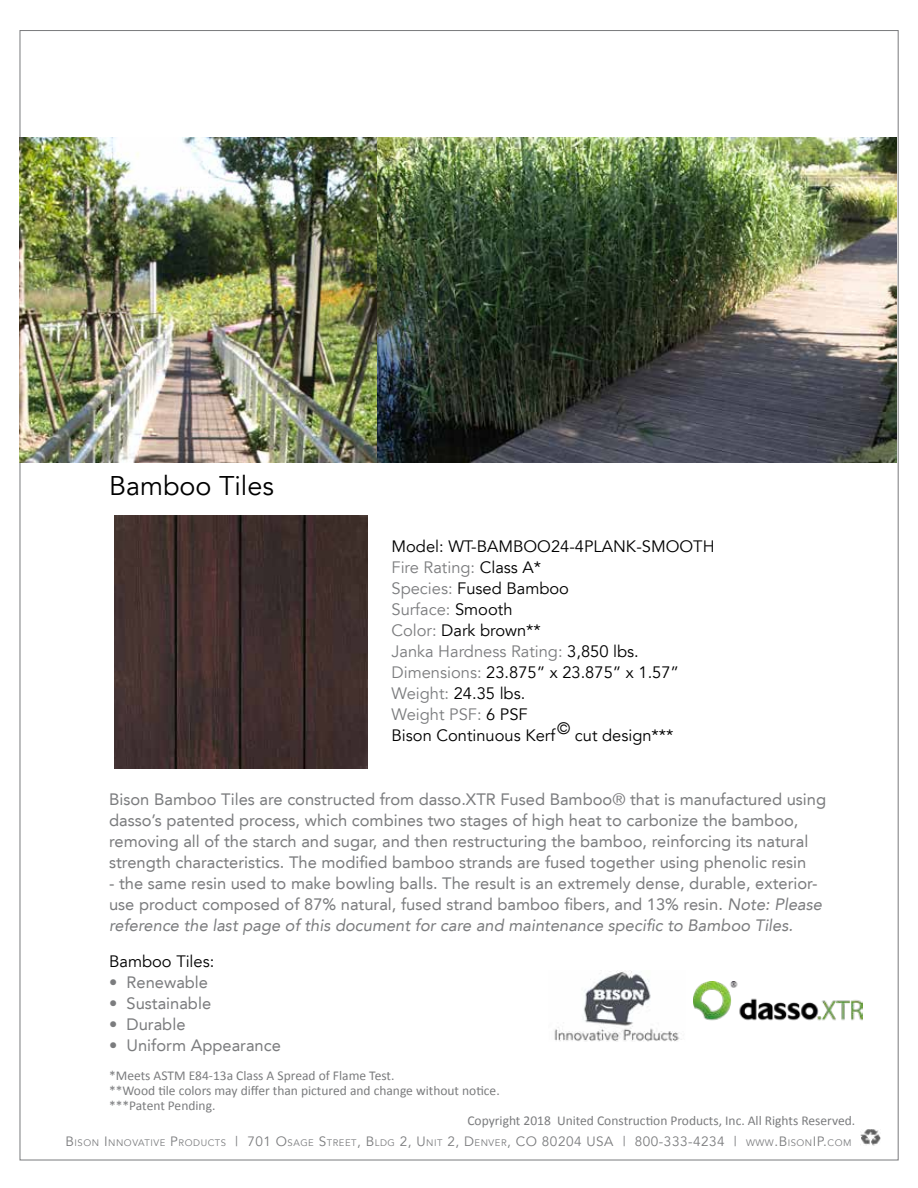
<style>
.page{position:relative;width:918px;height:1188px;background:#fff}
.page>*{position:absolute;margin:0;border:0;box-sizing:border-box;transform-origin:0 0}
.t1{font:27px "Avenir LT";color:#000}
.t2{font:16.5px/21px "Avenir LT";color:#7b7c7e}
.t3{font:16.5px/21px "Avenir LT";color:#000}
.t4{font:13.5px "Calibri";color:#7b7c7e}
.t5{font:13.5px "Avenir LT";letter-spacing:.04em;color:#7b7c7e}
.t6{font:9.45px "Avenir LT";letter-spacing:.055em;color:#7b7c7e}
.s1{color:#7b7c7e}
.s2{font-style:italic}
.s3{font-size:13.5px}
.s4{font-size:9.45px}
</style>
<div class="page">
<img style="left:20px;top:137px;width:357px;height:325px">
<img style="left:861px;top:1130px;width:20px;height:16px">
<img style="left:115px;top:515px;width:252px;height:253px">
<img style="left:694px;top:981px;width:169px;height:40px">
<img style="left:377px;top:137px;width:520px;height:325px">
<img style="left:554px;top:971px;width:128px;height:71px">
<h1 class="t1" style="left:109px;top:470px;width:166px">Bamboo Tiles</h1>
<p class="t3" style="left:392px;top:537px;width:325px">Model: WT-BAMBOO24-4PLANK-SMOOTH<br><span class="s1">Fire Rating:</span> Class A*<br><span class="s1">Species:</span> Fused Bamboo<br><span class="s1">Surface:</span> Smooth<br><span class="s1">Color:</span> Dark brown**<br><span class="s1">Janka Hardness Rating:</span> 3,850 lbs.<br><span class="s1">Dimensions:</span> 23.875” x 23.875” x 1.57”<br><span class="s1">Weight:</span> 24.35 lbs.<br><span class="s1">Weight PSF:</span> 6 PSF<br>Bison Continuous Kerf</p>
<p class="t3" style="left:557px;top:718px;width:15px">©</p>
<p class="t3" style="left:575px;top:726px;width:100px">cut design***</p>
<p class="t2" style="left:109px;top:789px;width:719px">Bison Bamboo Tiles are constructed from dasso.XTR Fused Bamboo® that is manufactured using dasso’s patented process, which combines two stages of high heat to carbonize the bamboo, removing all of the starch and sugar, and then restructuring the bamboo, reinforcing its natural strength characteristics. The modified bamboo strands are fused together using phenolic resin</p>
<p class="t2" style="left:109px;top:873px;width:714px">- the same resin used to make bowling balls. The result is an extremely dense, durable, exterior&shy;use product composed of 87% natural, fused strand bamboo fibers, and 13% resin. <span class="s2">Note: Please reference the last page of this document for care and maintenance specific to Bamboo Tiles.</span></p>
<p class="t3" style="left:109px;top:951px;width:107px">Bamboo Tiles:</p>
<p class="t2" style="left:109px;top:972px;width:101px">• Renewable</p>
<p class="t2" style="left:109px;top:993px;width:104px">• Sustainable</p>
<p class="t2" style="left:109px;top:1014px;width:78px">• Durable</p>
<p class="t2" style="left:109px;top:1035px;width:173px">• Uniform Appearance</p>
<p class="t4" style="left:109px;top:1067px;width:287px">*Meets ASTM E84-13a Class A Spread of Flame Test.</p>
<p class="t4" style="left:109px;top:1082px;width:392px">**Wood tile colors may differ than pictured and change without notice.</p>
<p class="t4" style="left:109px;top:1097px;width:108px">***Patent Pending.</p>
<p class="t4" style="left:467px;top:1112px;width:389px">Copyright 2018 United Construction Products, Inc. All Rights Reserved.</p>
<p class="t6" style="left:66px;top:1137px;width:531px"><span class="s3">B</span>ISON <span class="s3">I</span> NNOVATIVE <span class="s3">P</span>RODUCTS <span class="s3">| 701 O</span>SAGE <span class="s3">S</span>TREET<span class="s3">, B</span>LDG <span class="s3">2, U</span> NIT <span class="s3">2, D</span> ENVER<span class="s3">, CO 80204 USA</span></p>
<p class="t5" style="left:623px;top:1133px;width:230px">| 800-333-4234 | <span class="s4">WWW</span>.B<span class="s4">ISON</span>I P.<span class="s4">COM</span></p>
</div>
